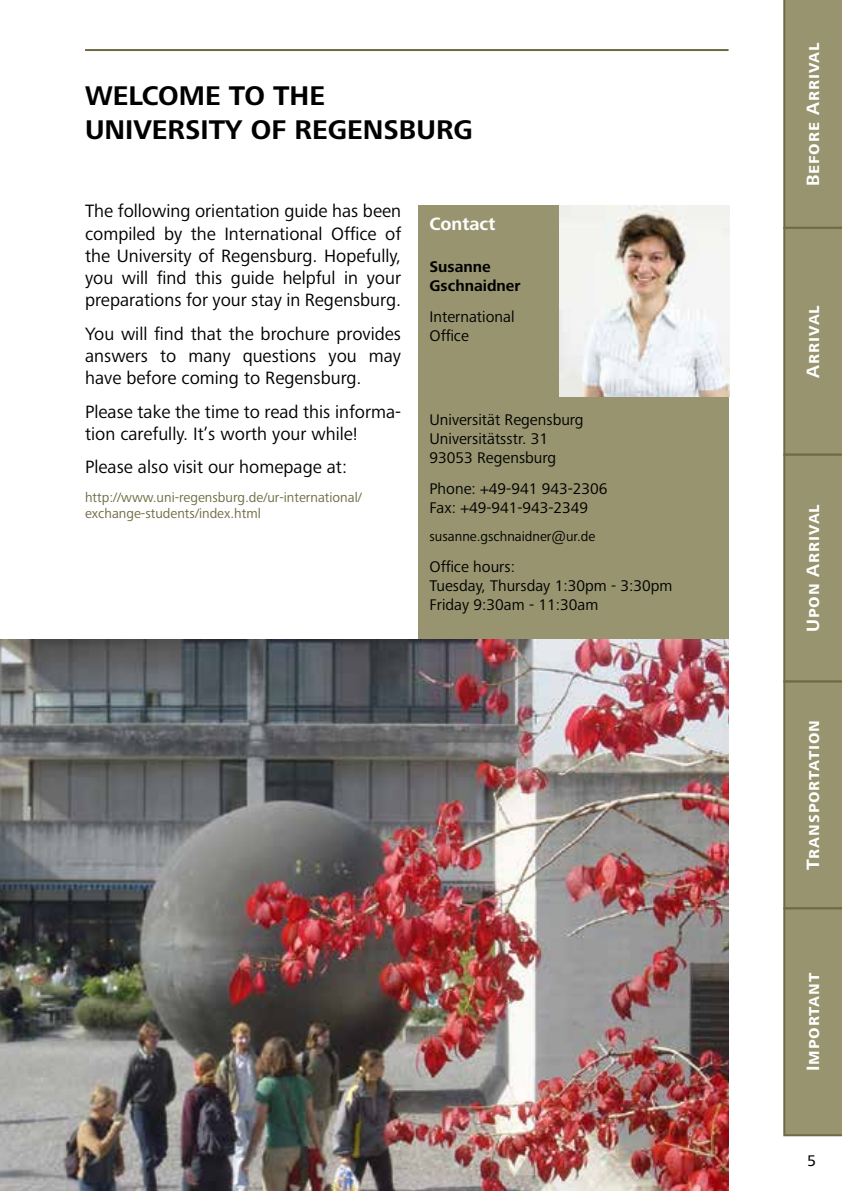
<style>
.page{position:relative;width:842px;height:1191px;background:#fff}
.page>*{position:absolute;margin:0;border:0;box-sizing:border-box;transform-origin:0 0}
.t1{font:700 28px/33.6px "Frutiger Next LTW1 G";color:#000}
.t2{font:20px "Frutiger Next LTW1 G";color:#000}
.t3{font:18.4px/22.2px "Frutiger Next LTW1 G";color:#000;text-align:justify}
.t4{font:700 18.4px "Frutiger Next LTW1 G";letter-spacing:.045em;color:#fff}
.t5{font:16px/19.2px "Frutiger Next LTW1 G";color:#000}
.t6{font:700 16px/19.2px "Frutiger Next LTW1 G";color:#000}
.t7{font:14px/16.8px "Frutiger Next LTW1 G";color:#6e6b41}
.t8{font:14px "Frutiger Next LTW1 G";color:#000}
</style>
<div class="page">
<hr style="left:85px;top:49px;width:644px;height:2px;background:#6e6b41">
<div style="left:783px;top:0;width:59px;height:1136px;background:#97946f"></div>
<div style="left:418px;top:205px;width:311px;height:437px;background:#97946f"></div>
<img style="left:559px;top:205px;width:170px;height:191px">
<img style="left:0;top:640px;width:729px;height:551px">
<h1 class="t1" style="left:85px;top:80px;width:390px">WELCOME TO THE<br>UNIVERSITY OF REGENSBURG</h1>
<p class="t3" style="left:85px;top:201px;width:318px">The following orientation guide has been compiled by the International Office of the University of Regensburg. Hopefully, you will find this guide helpful in your preparations for your stay in Regensburg.</p>
<p class="t3" style="left:85px;top:323px;width:318px">You will find that the brochure provides answers to many questions you may have before coming to Regensburg.</p>
<p class="t3" style="left:85px;top:401px;width:318px">Please take the time to read this informa&shy;tion carefully. It’s worth your while!</p>
<p class="t3" style="left:85px;top:457px;width:263px">Please also visit our homepage at:</p>
<p class="t7" style="left:85px;top:489px;width:278px">http://www.uni-regensburg.de/ur-international/ exchange-students/index.html</p>
<p class="t4" style="left:429px;top:213px;width:67px">CONTACT</p>
<p class="t6" style="left:429px;top:257px;width:93px">SUSANNE<br>GSCHNAIDNER</p>
<p class="t5" style="left:429px;top:307px;width:87px">International<br>Office</p>
<p class="t5" style="left:429px;top:410px;width:156px">Universität Regensburg<br>Universitätsstr. 31<br>93053 Regensburg</p>
<p class="t5" style="left:429px;top:479px;width:180px">Phone: +49-941 943-2306<br>Fax: +49-941-943-2349</p>
<p class="t8" style="left:429px;top:528px;width:167px">susanne.gschnaidner@ur.de</p>
<p class="t5" style="left:429px;top:557px;width:245px">Office hours:<br>Tuesday, Thursday 1:30pm - 3:30pm<br>Friday 9:30am - 11:30am</p>
<p class="t4" style="left:803px;top:186px;width:145px;rotate:-90deg">BEFORE ARRIVAL</p>
<p class="t4" style="left:803px;top:377px;width:74px;rotate:-90deg">ARRIVAL</p>
<p class="t4" style="left:803px;top:632px;width:129px;rotate:-90deg">UPON ARRIVAL</p>
<p class="t4" style="left:803px;top:870px;width:152px;rotate:-90deg">TRANSPORTATION</p>
<p class="t4" style="left:803px;top:1071px;width:100px;rotate:-90deg">IMPORTANT</p>
<p class="t2" style="left:807px;top:1147px;width:11px">5</p>
</div>
